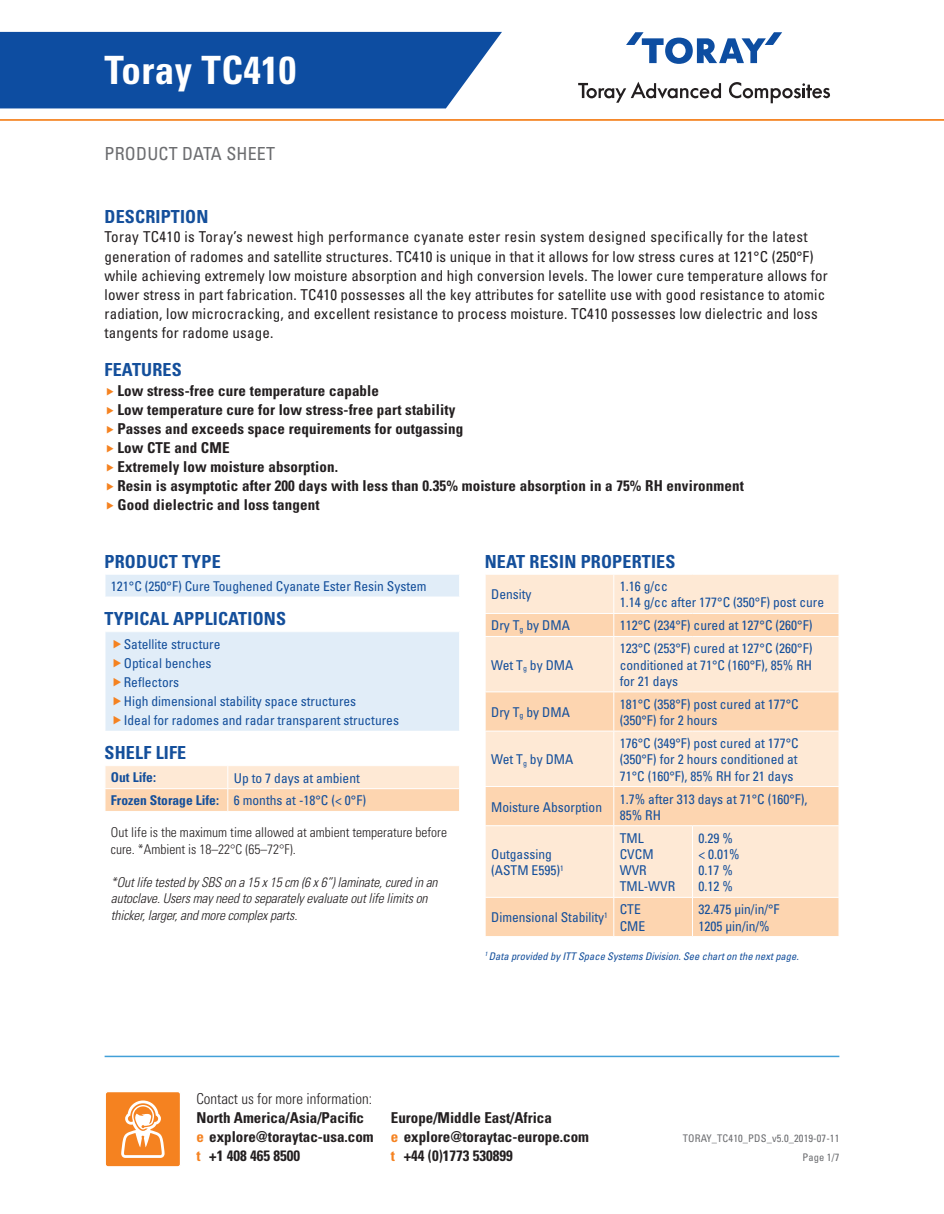
<style>
.page{position:relative;width:944px;height:1214px;background:#fff}
.page>*{position:absolute;margin:0;border:0;box-sizing:border-box;transform-origin:0 0}
.t1{font:700 condensed 39px "Univers LT Std";letter-spacing:.01em;color:#fff}
.t2{font:700 condensed 18px "Univers LT Std";letter-spacing:.01em;color:#144f9b}
.t3{font:condensed 18px "Univers";letter-spacing:.01em;color:#6c6d70}
.Body_text{font:condensed 15px/19.2px "Univers";letter-spacing:.01em;color:#231f20}
.t4{font:700 condensed 15px/19.2px "Univers";letter-spacing:.01em;color:#231f20}
.t5{font:300 condensed 15px "Univers";color:#231f20}
.Cell_row{font:condensed 13.5px/16.2px "Univers";color:#144f9b}
.Cell_row-2{font:italic 300 condensed 13.5px/16.5px "Univers";letter-spacing:-.01em;color:#231f20}
.Cell_row-3{font:300 condensed 13.5px/16.5px "Univers";color:#231f20}
.Cell_row-4{font:700 condensed 13.5px "Univers";color:#144f9b}
.Cell_row-5{font:italic condensed 10.5px "Univers";color:#144f9b}
.t6{font:condensed 10.5px "Univers";letter-spacing:.01em;color:#6c6d70}
.s1{color:#f58220}
</style>
<div class="page">
<div style="left:0;top:32px;width:502px;height:76px;background:#0d4da1"></div>
<hr style="left:0;top:119px;width:944px;height:2px;background:#f58220">
<svg style="left:626px;top:32px;width:156px;height:32px"></svg>
<svg style="left:578px;top:82px;width:143px;height:21px"></svg>
<svg style="left:729px;top:82px;width:101px;height:21px"></svg>
<hr style="left:105px;top:1055px;width:734px;height:2px;background:#42a0d8">
<svg style="left:105px;top:1092px;width:75px;height:75px;background:#f69a4b"></svg>
<div style="left:105px;top:574px;width:354px;height:23px;background:#e1edf8"></div>
<hr style="left:105px;top:574px;width:355px;height:1px;background:#fff">
<svg style="left:105px;top:575px;width:1px;height:21px"></svg>
<hr style="left:105px;top:596px;width:355px;height:1px;background:#fff">
<div style="left:105px;top:631px;width:354px;height:100px;background:#e1edf8"></div>
<hr style="left:105px;top:631px;width:355px;height:1px;background:#fff">
<hr style="left:105px;top:632px;width:1px;height:99px;background:#fff">
<svg style="left:105px;top:766px;width:354px;height:45px;background:#fde0c4"></svg>
<div style="left:486px;top:575px;width:352px;height:38px;background:#fee9d5"></div>
<svg style="left:486px;top:614px;width:352px;height:322px;background:#fde0c5"></svg>
<hr style="left:613px;top:574px;width:1px;height:39px;background:#fff">
<svg style="left:485px;top:614px;width:1px;height:22px"></svg>
<svg style="left:613px;top:614px;width:1px;height:22px"></svg>
<svg style="left:838px;top:614px;width:1px;height:22px"></svg>
<hr style="left:485px;top:636px;width:128px;height:1px;background:#fff">
<hr style="left:613px;top:636px;width:79px;height:1px;background:#fff">
<hr style="left:613px;top:637px;width:1px;height:54px;background:#fff">
<hr style="left:692px;top:636px;width:147px;height:1px;background:#fff">
<hr style="left:485px;top:691px;width:128px;height:1px;background:#fff">
<hr style="left:613px;top:691px;width:79px;height:1px;background:#fff">
<hr style="left:613px;top:692px;width:1px;height:38px;background:#fff">
<hr style="left:692px;top:691px;width:147px;height:1px;background:#fff">
<hr style="left:485px;top:730px;width:128px;height:1px;background:#fff">
<hr style="left:613px;top:730px;width:79px;height:1px;background:#fff">
<hr style="left:613px;top:731px;width:1px;height:55px;background:#fff">
<hr style="left:692px;top:730px;width:147px;height:1px;background:#fff">
<hr style="left:485px;top:786px;width:128px;height:1px;background:#fff">
<hr style="left:613px;top:786px;width:79px;height:1px;background:#fff">
<hr style="left:613px;top:787px;width:1px;height:38px;background:#fff">
<hr style="left:692px;top:786px;width:147px;height:1px;background:#fff">
<hr style="left:485px;top:825px;width:128px;height:1px;background:#fff">
<hr style="left:613px;top:825px;width:79px;height:1px;background:#fff">
<hr style="left:613px;top:826px;width:1px;height:71px;background:#fff">
<hr style="left:692px;top:825px;width:147px;height:1px;background:#fff">
<hr style="left:692px;top:826px;width:1px;height:71px;background:#fff">
<hr style="left:485px;top:897px;width:128px;height:1px;background:#fff">
<hr style="left:613px;top:897px;width:79px;height:1px;background:#fff">
<hr style="left:613px;top:897px;width:1px;height:39px;background:#fff">
<hr style="left:692px;top:897px;width:147px;height:1px;background:#fff">
<hr style="left:692px;top:897px;width:1px;height:39px;background:#fff">
<h1 class="t1" style="left:105px;top:46px;width:193px">Toray TC410</h1>
<h2 class="t3" style="left:105px;top:142px;width:172px">PRODUCT DATA SHEET</h2>
<h1 class="t2" style="left:105px;top:206px;width:105px">DESCRIPTION</h1>
<p class="Body_text" style="left:105px;top:227px;width:724px">Toray TC410 is Toray’s newest high performance cyanate ester resin system designed specifically for the latest generation of radomes and satellite structures. TC410 is unique in that it allows for low stress cures at 121°C (250°F) while achieving extremely low moisture absorption and high conversion levels. The lower cure temperature allows for lower stress in part fabrication. TC410 possesses all the key attributes for satellite use with good resistance to atomic radiation, low microcracking, and excellent resistance to process moisture. TC410 possesses low dielectric and loss tangents for radome usage.</p>
<h1 class="t2" style="left:105px;top:359px;width:79px">FEATURES</h1>
<p class="t4" style="left:117px;top:380px;width:263px">Low stress-free cure temperature capable</p>
<p class="t4" style="left:117px;top:400px;width:340px">Low temperature cure for low stress-free part stability</p>
<p class="t4" style="left:117px;top:419px;width:347px">Passes and exceeds space requirements for outgassing</p>
<p class="t4" style="left:117px;top:438px;width:114px">Low CTE and CME</p>
<p class="t4" style="left:117px;top:457px;width:222px">Extremely low moisture absorption.</p>
<p class="t4" style="left:117px;top:476px;width:628px">Resin is asymptotic after 200 days with less than 0.35% moisture absorption in a 75% RH environment</p>
<p class="t4" style="left:117px;top:495px;width:204px">Good dielectric and loss tangent</p>
<h1 class="t2" style="left:105px;top:550px;width:118px">PRODUCT TYPE</h1>
<p class="Cell_row" style="left:111px;top:578px;width:317px">121°C (250°F) Cure Toughened Cyanate Ester Resin System</p>
<h1 class="t2" style="left:105px;top:608px;width:183px">TYPICAL APPLICATIONS</h1>
<p class="Cell_row" style="left:124px;top:635px;width:98px">Satellite structure</p>
<p class="Cell_row" style="left:124px;top:654px;width:89px">Optical benches</p>
<p class="Cell_row" style="left:124px;top:674px;width:57px">Reflectors</p>
<p class="Cell_row" style="left:124px;top:693px;width:234px">High dimensional stability space structures</p>
<p class="Cell_row" style="left:124px;top:712px;width:277px">Ideal for radomes and radar transparent structures</p>
<h1 class="t2" style="left:105px;top:742px;width:83px">SHELF LIFE</h1>
<p class="Cell_row-4" style="left:111px;top:769px;width:46px">Out Life:</p>
<p class="Cell_row" style="left:234px;top:769px;width:127px">Up to 7 days at ambient</p>
<p class="Cell_row-4" style="left:111px;top:792px;width:109px">Frozen Storage Life:</p>
<p class="Cell_row" style="left:234px;top:792px;width:134px">6 months at -18°C (&lt; 0°F)</p>
<p class="Cell_row-3" style="left:111px;top:824px;width:337px">Out life is the maximum time allowed at ambient temperature before cure. *Ambient is 18–22°C (65–72°F).</p>
<p class="Cell_row-2" style="left:111px;top:874px;width:328px">*Out life tested by SBS on a 15 x 15 cm (6 x 6”) laminate, cured in an autoclave. Users may need to separately evaluate out life limits on thicker, larger, and more complex parts.</p>
<h1 class="t2" style="left:485px;top:550px;width:192px">NEAT RESIN PROPERTIES</h1>
<p class="Cell_row" style="left:491px;top:586px;width:42px">Density</p>
<p class="Cell_row" style="left:619px;top:578px;width:206px">1.16 g/cc<br>1.14 g/cc after 177°C (350°F) post cure</p>
<p class="Cell_row" style="left:491px;top:617px;width:80px">Dry T<sub>g</sub> by DMA</p>
<p class="Cell_row" style="left:619px;top:617px;width:194px">112°C (234°F) cured at 127°C (260°F)</p>
<p class="Cell_row" style="left:491px;top:656px;width:84px">Wet T<sub>g</sub> by DMA</p>
<p class="Cell_row" style="left:619px;top:640px;width:194px;text-align:justify">123°C (253°F) cured at 127°C (260°F) conditioned at 71°C (160°F), 85% RH for 21 days</p>
<p class="Cell_row" style="left:491px;top:704px;width:80px">Dry T<sub>g</sub> by DMA</p>
<p class="Cell_row" style="left:619px;top:696px;width:180px">181°C (358°F) post cured at 177°C (350°F) for 2 hours</p>
<p class="Cell_row" style="left:491px;top:751px;width:84px">Wet T<sub>g</sub> by DMA</p>
<p class="Cell_row" style="left:619px;top:735px;width:180px;text-align:justify">176°C (349°F) post cured at 177°C (350°F) for 2 hours conditioned at 71°C (160°F), 85% RH for 21 days</p>
<p class="Cell_row" style="left:491px;top:798px;width:112px">Moisture Absorption</p>
<p class="Cell_row" style="left:619px;top:790px;width:189px">1.7% after 313 days at 71°C (160°F),<br>85% RH</p>
<p class="Cell_row" style="left:491px;top:846px;width:74px">Outgassing (ASTM E595)<sup>1</sup></p>
<p class="Cell_row" style="left:698px;top:829px;width:36px">0.29 %</p>
<p class="Cell_row" style="left:698px;top:846px;width:43px">&lt; 0.01%</p>
<p class="Cell_row" style="left:698px;top:862px;width:36px">0.17 %</p>
<p class="Cell_row" style="left:698px;top:878px;width:36px">0.12 %</p>
<p class="Cell_row" style="left:619px;top:829px;width:25px">TML</p>
<p class="Cell_row" style="left:619px;top:846px;width:35px">CVCM</p>
<p class="Cell_row" style="left:619px;top:862px;width:29px">WVR</p>
<p class="Cell_row" style="left:619px;top:878px;width:57px">TML-WVR</p>
<p class="Cell_row" style="left:619px;top:901px;width:23px">CTE</p>
<p class="Cell_row" style="left:619px;top:917px;width:27px">CME</p>
<p class="Cell_row" style="left:698px;top:901px;width:83px">32.475 µin/in/°F</p>
<p class="Cell_row" style="left:698px;top:917px;width:73px">1205 µin/in/%</p>
<p class="Cell_row-5" style="left:485px;top:949px;width:315px"><sup>1</sup> Data provided by ITT Space Systems Division. See chart on the next page.</p>
<p class="Cell_row" style="left:491px;top:909px;width:118px">Dimensional Stability<sup>1</sup></p>
<p class="t5" style="left:196px;top:1089px;width:177px">Contact us for more information:</p>
<p class="t4" style="left:196px;top:1108px;width:179px">North America/Asia/Pacific <span class="s1">e</span> explore@toraytac-usa.com <span class="s1">t</span> +1 408 465 8500</p>
<p class="t4" style="left:391px;top:1108px;width:199px">Europe/Middle East/Africa<br><span class="s1">e</span> explore@toraytac-europe.com <span class="s1">t</span> +44 (0)1773 530899</p>
<p class="t6" style="left:682px;top:1131px;width:158px">TORAY_TC410_PDS_v5.0_2019-07-11</p>
<p class="t6" style="left:802px;top:1150px;width:38px">Page 1/7</p>
</div>
